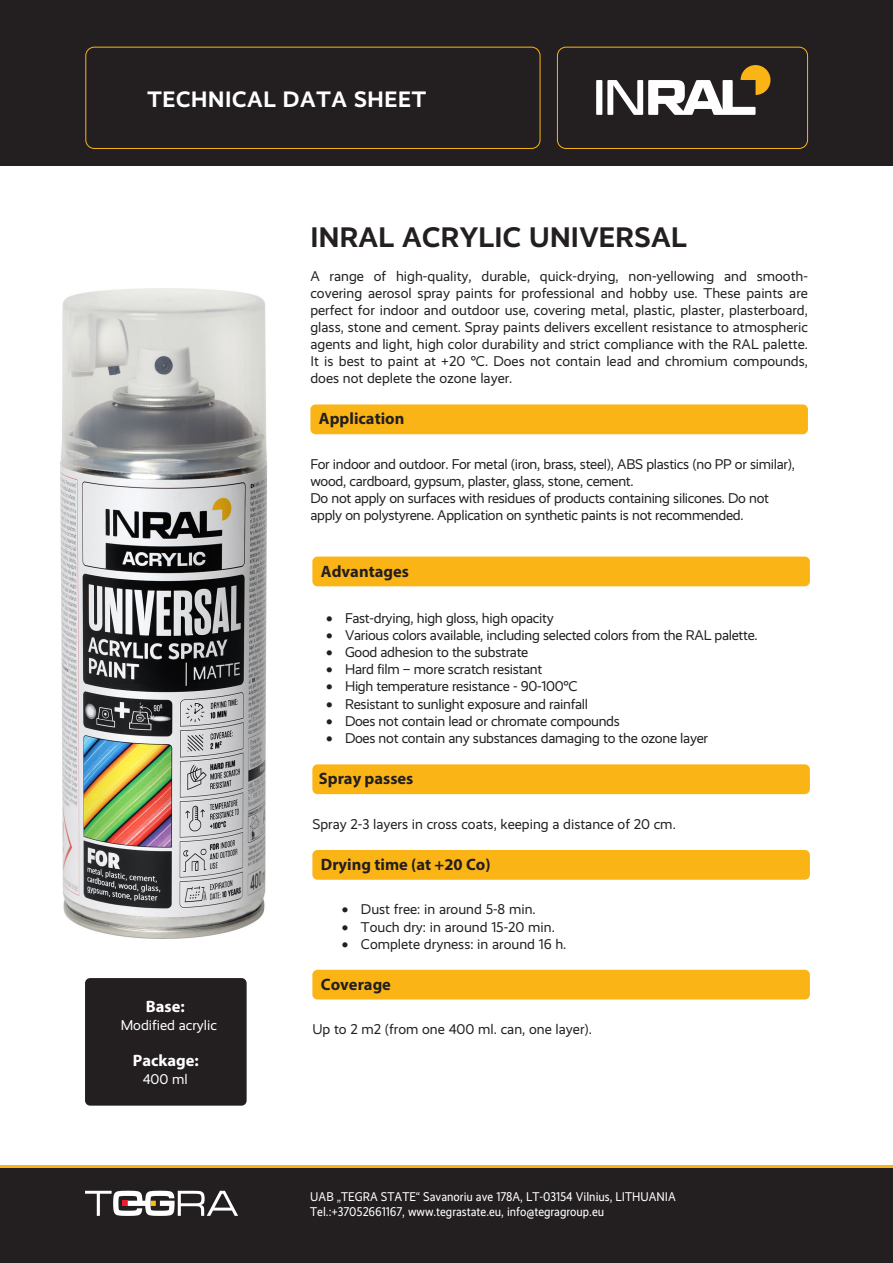
<style>
.page{position:relative;width:893px;height:1263px;background:#fff}
.page>*{position:absolute;margin:0;border:0;box-sizing:border-box;transform-origin:0 0}
.t1{font:700 28.5px "Realist";letter-spacing:.01em;color:#231f20}
.t2{font:700 22.5px "Realist";letter-spacing:.03em;color:#fff}
.t3{font:700 16.5px "Myriad Pro";color:#231f20}
.t4{font:700 16.5px "Myriad Pro";color:#fff}
.t5{font:14.25px/17.1px "Realist";letter-spacing:-.02em;color:#231f20;text-align:justify}
.t6{font:14.25px "Realist";color:#231f20}
.t7{font:14.25px "Realist";color:#fff}
.t8{font:12.75px/15.3px "Realist Narrow";color:#fff}
</style>
<div class="page">
<div style="left:0;top:1165px;width:893px;height:98px;background:#231f20"></div>
<hr style="left:0;top:1165px;width:893px;height:2px;background:#fbb416">
<svg style="left:85px;top:1191px;width:153px;height:25px"></svg>
<div style="left:0;top:0;width:893px;height:166px;background:#231f20"></div>
<div style="left:85px;top:47px;width:455px;height:102px;border:1px solid #fbb416;border-radius:9px"></div>
<div style="left:557px;top:47px;width:251px;height:102px;border:1px solid #fbb416;border-radius:9px"></div>
<div style="left:596px;top:80px;width:6px;height:35px;background:#fff"></div>
<svg style="left:607px;top:65px;width:163px;height:50px"></svg>
<div style="left:310px;top:404px;width:498px;height:30px;background:#fbb416;border-radius:5px"></div>
<div style="left:312px;top:556px;width:498px;height:30px;background:#fbb416;border-radius:5px"></div>
<div style="left:312px;top:764px;width:498px;height:30px;background:#fbb416;border-radius:5px"></div>
<div style="left:312px;top:850px;width:498px;height:30px;background:#fbb416;border-radius:5px"></div>
<div style="left:312px;top:970px;width:498px;height:29px;background:#fbb416;border-radius:5px"></div>
<div style="left:85px;top:978px;width:162px;height:128px;background:#231f20;border-radius:5px"></div>
<img style="left:61px;top:289px;width:206px;height:649px">
<h2 class="t2" style="left:148px;top:86px;width:280px">TECHNICAL DATA SHEET</h2>
<h1 class="t1" style="left:310px;top:221px;width:378px">INRAL ACRYLIC UNIVERSAL</h1>
<p class="t5" style="left:310px;top:267px;width:499px">A range of high-quality, durable, quick-drying, non-yellowing and smooth&shy;covering aerosol spray paints for professional and hobby use. These paints are perfect for indoor and outdoor use, covering metal, plastic, plaster, plasterboard, glass, stone and cement. Spray paints delivers excellent resistance to atmospheric agents and light, high color durability and strict compliance with the RAL palette.<br>It is best to paint at +20 °C. Does not contain lead and chromium compounds, does not deplete the ozone layer.</p>
<p class="t3" style="left:319px;top:408px;width:87px">Application</p>
<p class="t5" style="left:310px;top:455px;width:486px;text-align:left">For indoor and outdoor. For metal (iron, brass, steel), ABS plastics (no PP or similar), wood, cardboard, gypsum, plaster, glass, stone, cement.<br>Do not apply on surfaces with residues of products containing silicones. Do not apply on polystyrene. Application on synthetic paints is not recommended.</p>
<p class="t3" style="left:321px;top:560px;width:90px">Advantages</p>
<p class="t4" style="left:146px;top:995px;width:40px">Base:</p>
<p class="t7" style="left:121px;top:1017px;width:98px">Modified acrylic</p>
<p class="t4" style="left:133px;top:1049px;width:68px">Package:</p>
<p class="t7" style="left:143px;top:1071px;width:47px">400 ml</p>
<p class="t5" style="left:326px;top:610px;width:229px">• Fast-drying, high gloss, high opacity</p>
<p class="t5" style="left:326px;top:627px;width:433px">• Various colors available, including selected colors from the RAL palette.</p>
<p class="t5" style="left:326px;top:644px;width:204px">• Good adhesion to the substrate</p>
<p class="t5" style="left:326px;top:661px;width:218px">• Hard film – more scratch resistant</p>
<p class="t5" style="left:326px;top:678px;width:253px">• High temperature resistance - 90-100°C</p>
<p class="t5" style="left:326px;top:695px;width:264px">• Resistant to sunlight exposure and rainfall</p>
<p class="t5" style="left:326px;top:712px;width:295px">• Does not contain lead or chromate compounds</p>
<p class="t5" style="left:326px;top:729px;width:384px">• Does not contain any substances damaging to the ozone layer</p>
<p class="t3" style="left:319px;top:767px;width:96px">Spray passes</p>
<p class="t6" style="left:312px;top:816px;width:365px">Spray 2-3 layers in cross coats, keeping a distance of 20 cm.</p>
<p class="t3" style="left:321px;top:854px;width:171px">Drying time (at +20 Co)</p>
<p class="t6" style="left:342px;top:901px;width:195px">• Dust free: in around 5-8 min.</p>
<p class="t6" style="left:342px;top:919px;width:214px">• Touch dry: in around 15-20 min.</p>
<p class="t6" style="left:342px;top:936px;width:226px">• Complete dryness: in around 16 h.</p>
<p class="t3" style="left:321px;top:974px;width:72px">Coverage</p>
<p class="t6" style="left:312px;top:1021px;width:281px">Up to 2 m2 (from one 400 ml. can, one layer).</p>
<p class="t8" style="left:310px;top:1189px;width:367px">UAB „TEGRA STATE“ Savanoriu ave 178A, LT-03154 Vilnius, LITHUANIA<br>Tel.:+37052661167, www.tegrastate.eu, info@tegragroup.eu</p>
</div>
